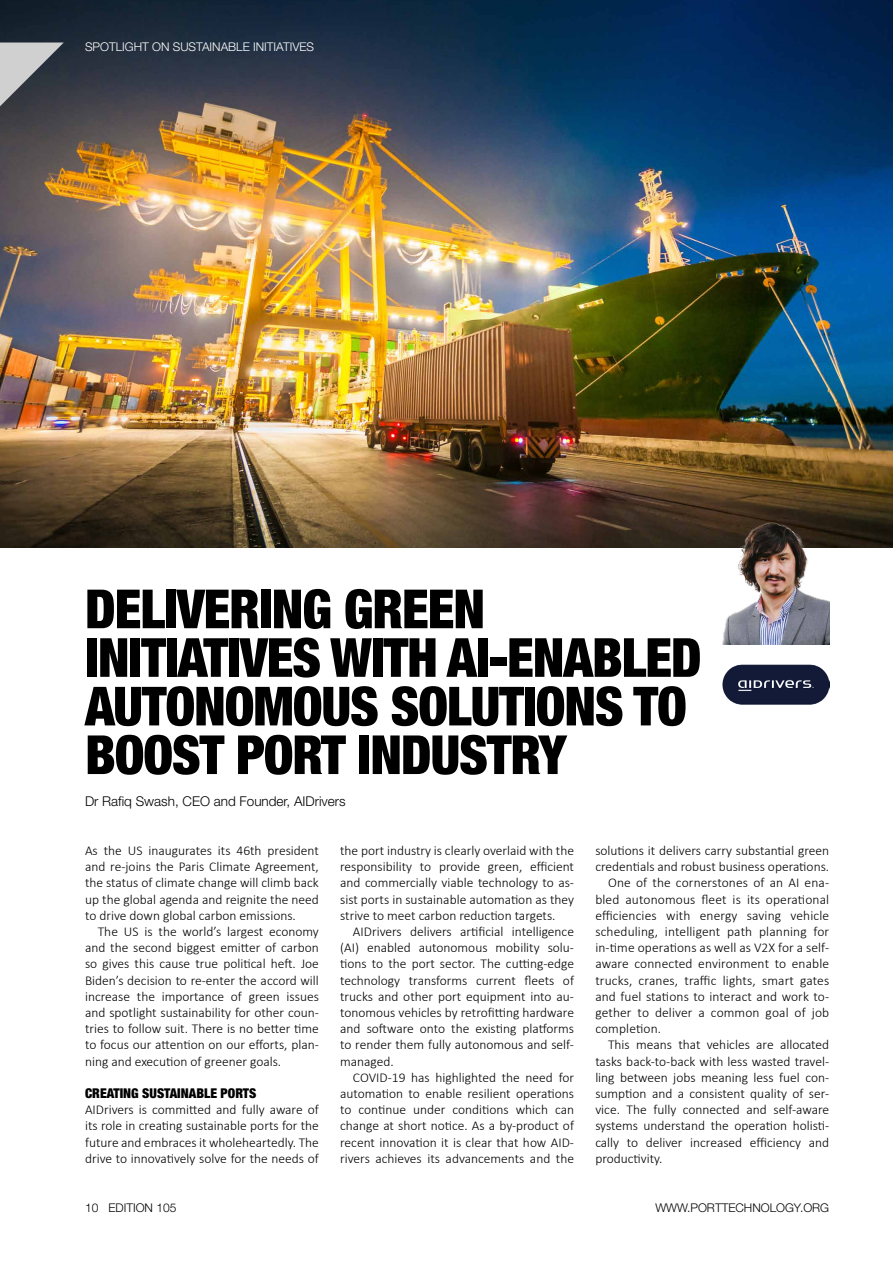
<style>
.page{position:relative;width:893px;height:1263px;background:#fff}
.page>*{position:absolute;margin:0;border:0;box-sizing:border-box;transform-origin:0 0}
.t1{font:900 condensed 54px/48.6px "Helvetica Neue LT Std";letter-spacing:-.02em;color:#000}
.t2{font:300 13.5px/16.2px "Calibri";color:#000;text-align:justify}
.t3{font:300 13.5px "Helvetica Neue LT Std";color:#000}
.t4{font:900 condensed 13.5px "Helvetica Neue LT Std";color:#000}
.t5{font:300 12px "Helvetica Neue LT Std";color:#000}
.t6{font:300 12px "Helvetica Neue LT Std";color:#fff}
</style>
<div class="page">
<img style="left:0;top:0;width:893px;height:547px">
<svg style="left:738px;top:664px;width:76px;height:41px"></svg>
<img style="left:723px;top:665px;width:106px;height:39px">
<img style="left:723px;top:515px;width:106px;height:129px">
<svg style="left:0;top:43px;width:64px;height:76px;background:#74767b"></svg>
<p class="t6" style="left:85px;top:39px;width:231px">SPOTLIGHT ON SUSTAINABLE INITIATIVES</p>
<h1 class="t1" style="left:85px;top:584px;width:618px">DELIVERING GREEN<br>INITIATIVES WITH AI-ENABLED<br>AUTONOMOUS SOLUTIONS TO<br>BOOST PORT INDUSTRY</h1>
<p class="t3" style="left:85px;top:793px;width:262px">Dr Rafiq Swash, CEO and Founder, AIDrivers</p>
<p class="t2" style="left:340px;top:842px;width:235px">the port industry is clearly overlaid with the responsibility to provide green, efficient and commercially viable technology to as&shy;sist ports in sustainable automation as they strive to meet carbon reduction targets.</p>
<p class="t2" style="left:340px;top:923px;width:235px;text-indent:13px">AIDrivers delivers artificial intelligence (AI) enabled autonomous mobility solu&shy;tions to the port sector. The cutting-edge technology transforms current fleets of trucks and other port equipment into au&shy;tonomous vehicles by retrofitting hardware and software onto the existing platforms to render them fully autonomous and self&shy;managed.</p>
<p class="t2" style="left:340px;top:1069px;width:235px;text-indent:13px">COVID-19 has highlighted the need for automation to enable resilient operations to continue under conditions which can change at short notice. As a by-product of recent innovation it is clear that how AID&shy;rivers achieves its advancements and the</p>
<p class="t2" style="left:595px;top:842px;width:235px">solutions it delivers carry substantial green</p>
<p class="t2" style="left:595px;top:858px;width:235px">credentials and robust business operations.</p>
<p class="t2" style="left:608px;top:875px;width:223px">One of the cornerstones of an AI ena-</p>
<p class="t2" style="left:595px;top:891px;width:235px">bled autonomous fleet is its operational</p>
<p class="t2" style="left:595px;top:907px;width:235px">efficiencies with energy saving vehicle</p>
<p class="t2" style="left:595px;top:923px;width:235px">scheduling, intelligent path planning for</p>
<p class="t2" style="left:595px;top:939px;width:235px">in-time operations as well as V2X for a self-</p>
<p class="t2" style="left:595px;top:956px;width:235px">aware connected environment to enable</p>
<p class="t2" style="left:595px;top:972px;width:235px">trucks, cranes, traffic lights, smart gates</p>
<p class="t2" style="left:595px;top:988px;width:235px">and fuel stations to interact and work to-</p>
<p class="t2" style="left:595px;top:1004px;width:235px">gether to deliver a common goal of job</p>
<p class="t2" style="left:595px;top:1020px;width:67px">completion.</p>
<p class="t2" style="left:608px;top:1037px;width:223px">This means that vehicles are allocated</p>
<p class="t2" style="left:595px;top:1053px;width:235px">tasks back-to-back with less wasted travel-</p>
<p class="t2" style="left:595px;top:1069px;width:235px">ling between jobs meaning less fuel con-</p>
<p class="t2" style="left:595px;top:1085px;width:235px">sumption and a consistent quality of ser-</p>
<p class="t2" style="left:595px;top:1101px;width:235px">vice. The fully connected and self-aware</p>
<p class="t2" style="left:595px;top:1118px;width:235px">systems understand the operation holisti-</p>
<p class="t2" style="left:595px;top:1134px;width:235px">cally to deliver increased efficiency and</p>
<p class="t2" style="left:595px;top:1150px;width:69px">productivity.</p>
<p class="t2" style="left:85px;top:842px;width:235px">As the US inaugurates its 46th president and re-joins the Paris Climate Agreement, the status of climate change will climb back up the global agenda and reignite the need to drive down global carbon emissions.</p>
<p class="t2" style="left:85px;top:923px;width:235px;text-indent:13px">The US is the world’s largest economy and the second biggest emitter of carbon so gives this cause true political heft. Joe Biden’s decision to re-enter the accord will increase the importance of green issues and spotlight sustainability for other coun&shy;tries to follow suit. There is no better time to focus our attention on our efforts, plan&shy;ning and execution of greener goals.</p>
<p class="t4" style="left:85px;top:1085px;width:173px">CREATING SUSTAINABLE PORTS</p>
<p class="t2" style="left:85px;top:1101px;width:235px">AIDrivers is committed and fully aware of its role in creating sustainable ports for the future and embraces it wholeheartedly. The drive to innovatively solve for the needs of</p>
<p class="t5" style="left:85px;top:1200px;width:93px">10 EDITION 105</p>
<p class="t5" style="left:655px;top:1200px;width:175px">WWW.PORTTECHNOLOGY.ORG</p>
</div>
